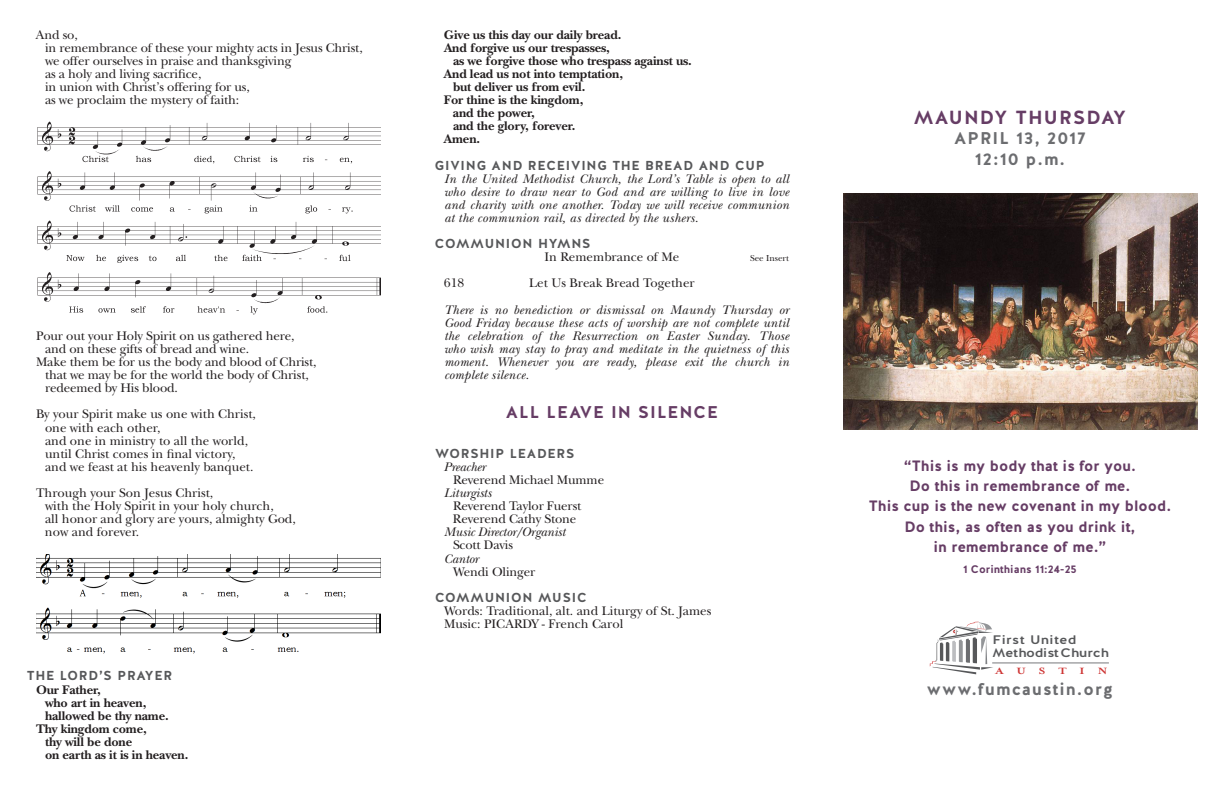
<style>
.page{position:relative;width:1224px;height:792px;background:#fff}
.page>*{position:absolute;margin:0;border:0;box-sizing:border-box;transform-origin:0 0}
.t1{font:700 19px "Halis R";letter-spacing:.06em;color:#663d65}
.t2{font:700 17px "Halis R";letter-spacing:.06em;color:#6c6d70}
.t3{font:700 17px "Halis R";letter-spacing:.06em;color:#663d65}
.t4{font:700 15px "Halis R";color:#663d65}
.t5{font:13px "New Baskerville Std";letter-spacing:-.01em;color:#231f20}
.t6{font:italic 13px/13.1px "New Baskerville Std";letter-spacing:.02em;color:#231f20;text-align:justify}
.t7{font:700 13px "New Baskerville Std";letter-spacing:-.01em;color:#231f20}
.t8{font:700 13px "Halis R";letter-spacing:.06em;color:#57585a}
.t9{font:italic 13px "New Baskerville Std";letter-spacing:-.01em;color:#231f20}
.t10{font:500 12.4px/13.1px "Halis R";letter-spacing:.005em;color:#57585a;scale:1.16 1}
.t11{font:700 11px "Halis R";color:#663d65}
.t12{font:700 10.5px "Mrs Eaves";letter-spacing:1em;color:#ce3534;scale:1.24 1}
.t13{font:9px "New Baskerville Std";color:#231f20}
</style>
<div class="page">
<img style="left:36px;top:554px;width:345px;height:100px">
<img style="left:37px;top:122px;width:344px;height:192px">
<hr style="left:992px;top:663px;width:117px;height:1px;background:#6c6d70">
<svg style="left:930px;top:622px;width:63px;height:52px"></svg>
<img style="left:843px;top:194px;width:354px;height:236px">
<p class="t5" style="left:36px;top:27px;width:43px">And so,</p>
<p class="t5" style="left:45px;top:40px;width:319px">in remembrance of these your mighty acts in Jesus Christ,</p>
<p class="t5" style="left:45px;top:53px;width:248px">we offer ourselves in praise and thanksgiving</p>
<p class="t5" style="left:45px;top:66px;width:158px">as a holy and living sacrifice,</p>
<p class="t5" style="left:45px;top:79px;width:206px">in union with Christ’s offering for us,</p>
<p class="t5" style="left:45px;top:92px;width:196px">as we proclaim the mystery of faith:</p>
<p class="t5" style="left:36px;top:328px;width:260px">Pour out your Holy Spirit on us gathered here,</p>
<p class="t5" style="left:45px;top:341px;width:206px">and on these gifts of bread and wine.</p>
<p class="t5" style="left:36px;top:354px;width:282px">Make them be for us the body and blood of Christ,</p>
<p class="t5" style="left:45px;top:367px;width:265px">that we may be for the world the body of Christ,</p>
<p class="t5" style="left:45px;top:381px;width:134px">redeemed by His blood.</p>
<p class="t5" style="left:36px;top:407px;width:221px">By your Spirit make us one with Christ,</p>
<p class="t5" style="left:45px;top:420px;width:117px">one with each other,</p>
<p class="t5" style="left:45px;top:433px;width:205px">and one in ministry to all the world,</p>
<p class="t5" style="left:45px;top:446px;width:192px">until Christ comes in final victory,</p>
<p class="t5" style="left:45px;top:459px;width:210px">and we feast at his heavenly banquet.</p>
<p class="t5" style="left:36px;top:485px;width:179px">Through your Son Jesus Christ,</p>
<p class="t5" style="left:45px;top:498px;width:230px">with the Holy Spirit in your holy church,</p>
<p class="t5" style="left:45px;top:512px;width:252px">all honor and glory are yours, almighty God,</p>
<p class="t5" style="left:45px;top:525px;width:96px">now and forever.</p>
<p class="t8" style="left:27px;top:668px;width:147px">THE LORD’S PRAYER</p>
<p class="t7" style="left:36px;top:682px;width:66px">Our Father,</p>
<p class="t7" style="left:45px;top:695px;width:103px">who art in heaven,</p>
<p class="t7" style="left:45px;top:708px;width:125px">hallowed be thy name.</p>
<p class="t7" style="left:36px;top:721px;width:112px">Thy kingdom come,</p>
<p class="t7" style="left:45px;top:734px;width:89px">thy will be done</p>
<p class="t7" style="left:45px;top:747px;width:145px">on earth as it is in heaven.</p>
<p class="t7" style="left:444px;top:27px;width:179px">Give us this day our daily bread.</p>
<p class="t7" style="left:444px;top:40px;width:167px">And forgive us our trespasses,</p>
<p class="t7" style="left:453px;top:53px;width:240px">as we forgive those who trespass against us.</p>
<p class="t7" style="left:444px;top:66px;width:181px">And lead us not into temptation,</p>
<p class="t7" style="left:453px;top:79px;width:134px">but deliver us from evil.</p>
<p class="t7" style="left:444px;top:92px;width:141px">For thine is the kingdom,</p>
<p class="t7" style="left:453px;top:105px;width:83px">and the power,</p>
<p class="t7" style="left:453px;top:118px;width:124px">and the glory, forever.</p>
<p class="t7" style="left:444px;top:132px;width:38px">Amen.</p>
<p class="t8" style="left:435px;top:157px;width:331px">GIVING AND RECEIVING THE BREAD AND CUP</p>
<p class="t6" style="left:444px;top:172px;width:347px">In the United Methodist Church, the Lord’s Table is open to all who desire to draw near to God and are willing to live in love and charity with one another. Today we will receive communion at the communion rail, as directed by the ushers.</p>
<p class="t8" style="left:435px;top:235px;width:157px">COMMUNION HYMNS</p>
<p class="t5" style="left:545px;top:250px;width:136px">In Remembrance of Me</p>
<p class="t13" style="left:750px;top:253px;width:40px">See Insert</p>
<p class="t5" style="left:444px;top:276px;width:22px">618</p>
<p class="t5" style="left:529px;top:276px;width:167px">Let Us Break Bread Together</p>
<p class="t6" style="left:444px;top:303px;width:347px">There is no benediction or dismissal on Maundy Thursday or Good Friday because these acts of worship are not complete until the celebration of the Resurrection on Easter Sunday. Those who wish may stay to pray and meditate in the quietness of this moment. Whenever you are ready, please exit the church in complete silence.</p>
<p class="t3" style="left:506px;top:402px;width:214px">ALL LEAVE IN SILENCE</p>
<p class="t8" style="left:435px;top:445px;width:141px">WORSHIP LEADERS</p>
<p class="t9" style="left:444px;top:459px;width:43px">Preacher</p>
<p class="t5" style="left:453px;top:472px;width:153px">Reverend Michael Mumme</p>
<p class="t9" style="left:444px;top:485px;width:49px">Liturgists</p>
<p class="t5" style="left:453px;top:498px;width:130px">Reverend Taylor Fuerst</p>
<p class="t5" style="left:453px;top:512px;width:125px">Reverend Cathy Stone</p>
<p class="t9" style="left:444px;top:525px;width:123px">Music Director/Organist</p>
<p class="t5" style="left:453px;top:538px;width:62px">Scott Davis</p>
<p class="t6" style="left:444px;top:552px;width:36px">Cantor</p>
<p class="t5" style="left:453px;top:564px;width:84px">Wendi Olinger</p>
<p class="t8" style="left:435px;top:589px;width:153px">COMMUNION MUSIC</p>
<p class="t5" style="left:444px;top:603px;width:269px">Words: Traditional, alt. and Liturgy of St. James</p>
<p class="t5" style="left:444px;top:616px;width:181px">Music: PICARDY - French Carol</p>
<p class="t1" style="left:914px;top:105px;width:214px">MAUNDY THURSDAY</p>
<p class="t2" style="left:954px;top:127px;width:133px">APRIL 13, 2017</p>
<p class="t2" style="left:975px;top:148px;width:92px">12:10 p.m.</p>
<p class="t4" style="left:904px;top:456px;width:234px">“This is my body that is for you.</p>
<p class="t4" style="left:910px;top:476px;width:222px">Do this in remembrance of me.</p>
<p class="t4" style="left:869px;top:496px;width:304px">This cup is the new covenant in my blood.</p>
<p class="t4" style="left:904px;top:517px;width:233px">Do this, as often as you drink it,</p>
<p class="t4" style="left:934px;top:537px;width:174px">in remembrance of me.”</p>
<p class="t11" style="left:963px;top:562px;width:115px">1 Corinthians 11:24-25</p>
<p class="t10" style="left:993px;top:634px;width:102px">First United<br>MethodistChurch</p>
<p class="t12" style="left:996px;top:665px;width:92px">AUSTIN</p>
<p class="t2" style="left:927px;top:678px;width:188px">www.fumcaustin.org</p>
</div>
